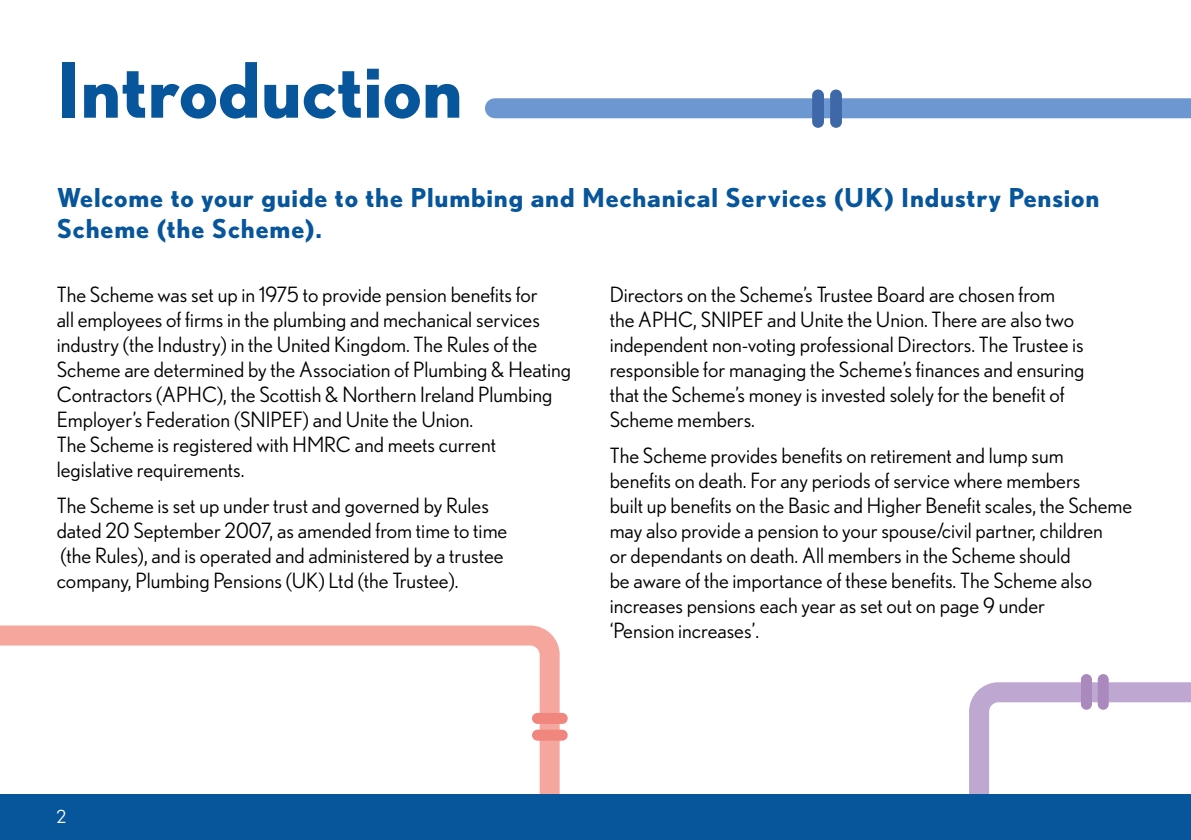
<style>
.page{position:relative;width:1191px;height:840px;background:#fff}
.page>*{position:absolute;margin:0;border:0;box-sizing:border-box;transform-origin:0 0}
.t1{font:700 76px "Nobel";color:#07559a}
.t2{font:700 26px/31.2px "Nobel";letter-spacing:.03em;color:#07559a}
.t3{font:21px/25px "Nobel";color:#000}
.t4{font:18px "Nobel";color:#fff}
</style>
<div class="page">
<svg style="left:969px;top:677px;width:222px;height:117px"></svg>
<div style="left:1081px;top:673px;width:11px;height:36px;background:#a989be;border-radius:6px"></div>
<div style="left:1097px;top:673px;width:11px;height:36px;background:#a989be;border-radius:6px"></div>
<svg style="left:0;top:625px;width:568px;height:169px"></svg>
<div style="left:532px;top:729px;width:35px;height:11px;background:#f0867e;border-radius:6px"></div>
<div style="left:532px;top:712px;width:35px;height:11px;background:#f0867e;border-radius:6px"></div>
<div style="left:0;top:794px;width:1191px;height:45px;background:#07559a"></div>
<svg style="left:485px;top:92px;width:706px;height:36px"></svg>
<div style="left:830px;top:89px;width:12px;height:39px;background:#3e68a8;border-radius:6px"></div>
<div style="left:812px;top:89px;width:12px;height:39px;background:#3e68a8;border-radius:6px"></div>
<h1 class="t1" style="left:57px;top:45px;width:407px">Introduction</h1>
<p class="t2" style="left:57px;top:181px;width:1044px">Welcome to your guide to the Plumbing and Mechanical Services (UK) Industry Pension<br>Scheme (the Scheme).</p>
<p class="t3" style="left:57px;top:281px;width:516px">The Scheme was set up in 1975 to provide pension benefits for<br>all employees of firms in the plumbing and mechanical services industry (the Industry) in the United Kingdom. The Rules of the Scheme are determined by the Association of Plumbing &amp; Heating Contractors (APHC), the Scottish &amp; Northern Ireland Plumbing Employer’s Federation (SNIPEF) and Unite the Union.<br>The Scheme is registered with HMRC and meets current legislative requirements.</p>
<p class="t3" style="left:57px;top:493px;width:452px">The Scheme is set up under trust and governed by Rules dated 20 September 2007, as amended from time to time (the Rules), and is operated and administered by a trustee company, Plumbing Pensions (UK) Ltd (the Trustee).</p>
<p class="t3" style="left:609px;top:281px;width:476px">Directors on the Scheme’s Trustee Board are chosen from the APHC, SNIPEF and Unite the Union. There are also two independent non-voting professional Directors. The Trustee is responsible for managing the Scheme’s finances and ensuring that the Scheme’s money is invested solely for the benefit of Scheme members.</p>
<p class="t3" style="left:609px;top:442px;width:524px">The Scheme provides benefits on retirement and lump sum<br>benefits on death. For any periods of service where members<br>built up benefits on the Basic and Higher Benefit scales, the Scheme may also provide a pension to your spouse/civil partner, children<br>or dependants on death. All members in the Scheme should<br>be aware of the importance of these benefits. The Scheme also increases pensions each year as set out on page 9 under<br>‘Pension increases’.</p>
<p class="t4" style="left:57px;top:805px;width:11px">2</p>
</div>
